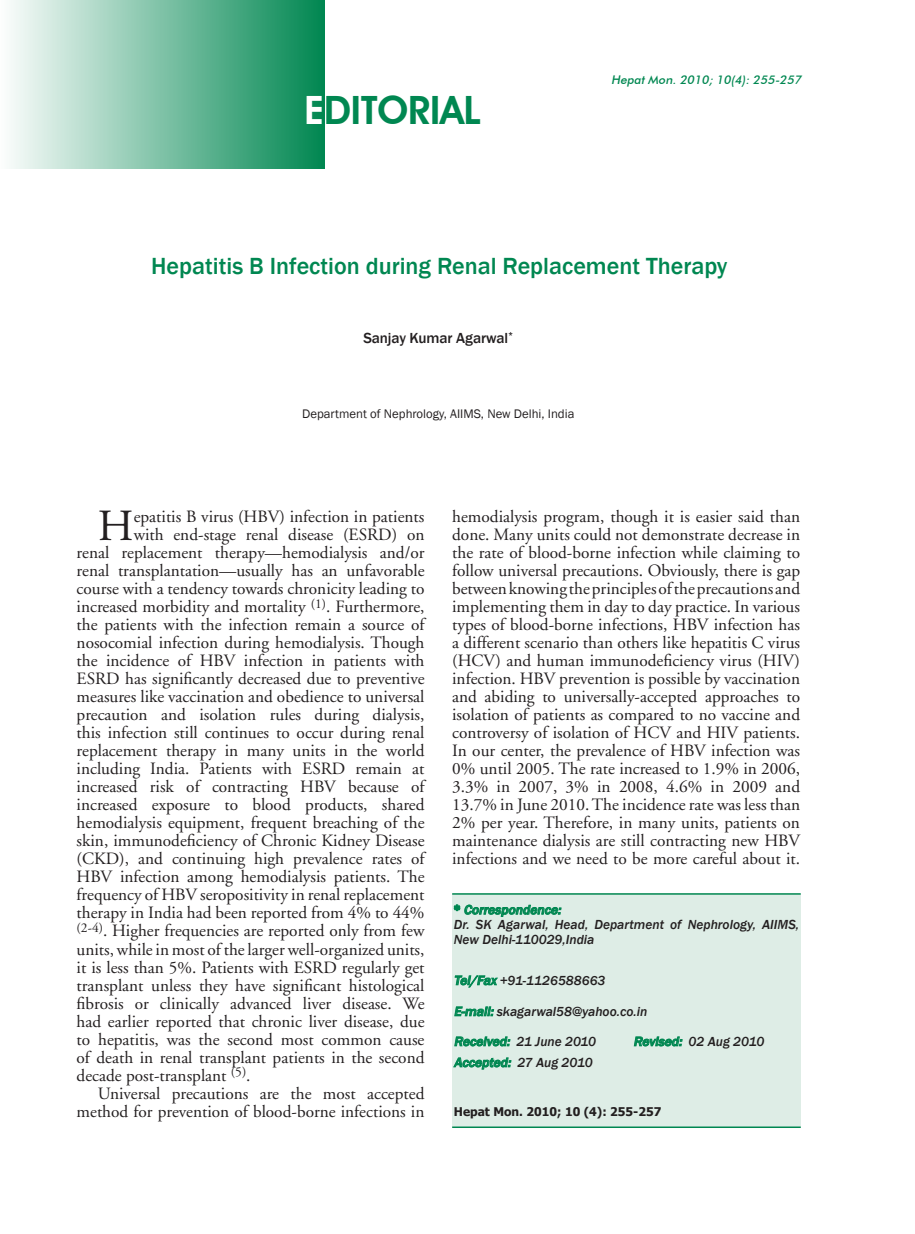
<style>
.page{position:relative;width:915px;height:1234px;background:#fff}
.page>*{position:absolute;margin:0;border:0;box-sizing:border-box;transform-origin:0 0}
.t1{font:44.4px "Adobe Garamond";color:#231f20}
.t2{font:600 39px "Avant Garde IT Cby BT";color:#008751}
.t3{font:500 24px "Franklin Gothic";color:#008751}
.t4{font:17.25px/18px "Adobe Garamond";color:#231f20;text-align:right}
.t5{font:500 15px "Franklin Gothic";letter-spacing:-.005em;color:#231f20}
.t6{font:italic 500 13.5px/15px "Franklin Gothic";color:#231f20}
.t7{font:italic 500 13.5px "Franklin Gothic";color:#008751}
.t8{font:12.75px "Franklin Gothic";color:#231f20}
.t9{font:italic 500 12px "Futura BT";color:#008751}
.t10{font:700 12px "Tahoma";color:#231f20}
.s1{color:#fff}
.s2{font-family:"Gill Sans";font-weight:700;font-style:normal}
.s3{color:#008751}
.s4{color:#231f20}
</style>
<div class="page">
<div style="left:0;top:0;width:324px;height:169px;background:linear-gradient(to right,#fdfdfd,#018751)"></div>
<div style="left:452px;top:893px;width:348px;height:233px;background:#deede6"></div>
<hr style="left:452px;top:893px;width:348px;height:1px;background:#008751">
<hr style="left:452px;top:1126px;width:348px;height:1px;background:#008751">
<svg style="left:453px;top:904px;width:108px;height:12px"></svg>
<svg style="left:454px;top:975px;width:44px;height:12px"></svg>
<svg style="left:454px;top:1006px;width:39px;height:11px"></svg>
<svg style="left:454px;top:1036px;width:56px;height:11px"></svg>
<svg style="left:633px;top:1036px;width:49px;height:11px"></svg>
<svg style="left:453px;top:1057px;width:58px;height:12px"></svg>
<p class="t2" style="left:304px;top:87px;width:178px"><span class="s1">E</span>DITORIAL</p>
<p class="t9" style="left:611px;top:73px;width:194px">Hepat Mon. 2010; 10(4): 255-257</p>
<p class="t3" style="left:151px;top:251px;width:577px">Hepatitis B Infection during Renal Replacement Therapy</p>
<p class="t5" style="left:363px;top:329px;width:151px">Sanjay Kumar Agarwal<sup>*</sup></p>
<p class="t8" style="left:302px;top:405px;width:274px">Department of Nephrology, AIIMS, New Delhi, India</p>
<p class="t1" style="left:98px;top:502px;width:37px">H</p>
<p class="t4" style="left:134px;top:508px;width:292px">epatitis B virus (HBV) infection in patients</p>
<p class="t4" style="left:134px;top:526px;width:292px">with end-stage renal disease (ESRD) on</p>
<p class="t4" style="left:77px;top:544px;width:349px">renal replacement therapy—hemodialysis and/or</p>
<p class="t4" style="left:77px;top:562px;width:349px">renal transplantation—usually has an unfavorable</p>
<p class="t4" style="left:77px;top:580px;width:349px">course with a tendency towards chronicity leading to</p>
<p class="t4" style="left:77px;top:598px;width:349px">increased morbidity and mortality <sup>(1)</sup>. Furthermore,</p>
<p class="t4" style="left:77px;top:616px;width:349px">the patients with the infection remain a source of</p>
<p class="t4" style="left:77px;top:634px;width:349px">nosocomial infection during hemodialysis. Though</p>
<p class="t4" style="left:77px;top:652px;width:349px">the incidence of HBV infection in patients with</p>
<p class="t4" style="left:77px;top:670px;width:349px">ESRD has significantly decreased due to preventive</p>
<p class="t4" style="left:77px;top:688px;width:349px">measures like vaccination and obedience to universal</p>
<p class="t4" style="left:77px;top:706px;width:349px">precaution and isolation rules during dialysis,</p>
<p class="t4" style="left:77px;top:724px;width:349px">this infection still continues to occur during renal</p>
<p class="t4" style="left:77px;top:742px;width:349px">replacement therapy in many units in the world</p>
<p class="t4" style="left:77px;top:760px;width:349px">including India. Patients with ESRD remain at</p>
<p class="t4" style="left:77px;top:778px;width:349px">increased risk of contracting HBV because of</p>
<p class="t4" style="left:77px;top:796px;width:349px">increased exposure to blood products, shared</p>
<p class="t4" style="left:77px;top:814px;width:349px">hemodialysis equipment, frequent breaching of the</p>
<p class="t4" style="left:77px;top:832px;width:349px">skin, immunodeficiency of Chronic Kidney Disease</p>
<p class="t4" style="left:77px;top:850px;width:349px">(CKD), and continuing high prevalence rates of</p>
<p class="t4" style="left:77px;top:868px;width:349px">HBV infection among hemodialysis patients. The</p>
<p class="t4" style="left:77px;top:886px;width:349px">frequency of HBV seropositivity in renal replacement</p>
<p class="t4" style="left:77px;top:904px;width:349px">therapy in India had been reported from 4% to 44%</p>
<p class="t4" style="left:77px;top:922px;width:349px"><sup>(2-4)</sup>. Higher frequencies are reported only from few</p>
<p class="t4" style="left:77px;top:940px;width:349px">units, while in most of the larger well-organized units,</p>
<p class="t4" style="left:77px;top:958px;width:349px">it is less than 5%. Patients with ESRD regularly get</p>
<p class="t4" style="left:77px;top:976px;width:349px">transplant unless they have significant histological</p>
<p class="t4" style="left:77px;top:994px;width:349px">fibrosis or clinically advanced liver disease. We</p>
<p class="t4" style="left:77px;top:1012px;width:349px">had earlier reported that chronic liver disease, due</p>
<p class="t4" style="left:77px;top:1030px;width:349px">to hepatitis, was the second most common cause</p>
<p class="t4" style="left:77px;top:1048px;width:349px">of death in renal transplant patients in the second</p>
<p class="t4" style="left:77px;top:1066px;width:175px">decade post-transplant <sup>(5)</sup>.</p>
<p class="t4" style="left:77px;top:1084px;width:349px">Universal precautions are the most accepted method for prevention of blood-borne infections in</p>
<p class="t4" style="left:452px;top:508px;width:349px;text-align:justify">hemodialysis program, though it is easier said than done. Many units could not demonstrate decrease in the rate of blood-borne infection while claiming to follow universal precautions. Obviously, there is gap between knowing the principles of the precautions and implementing them in day to day practice. In various types of blood-borne infections, HBV infection has a different scenario than others like hepatitis C virus (HCV) and human immunodeficiency virus (HIV) infection. HBV prevention is possible by vaccination and abiding to universally-accepted approaches to isolation of patients as compared to no vaccine and controversy of isolation of HCV and HIV patients.<br>In our center, the prevalence of HBV infection was 0% until 2005. The rate increased to 1.9% in 2006, 3.3% in 2007, 3% in 2008, 4.6% in 2009 and 13.7% in June 2010. The incidence rate was less than 2% per year. Therefore, in many units, patients on maintenance dialysis are still contracting new HBV infections and we need to be more careful about it.</p>
<p class="t7" style="left:453px;top:901px;width:111px"><span class="s2">*</span> Correspondence:</p>
<p class="t6" style="left:453px;top:917px;width:346px">Dr. SK Agarwal, Head, Department of Nephrology, AIIMS,<br>New Delhi-110029,India</p>
<p class="t6" style="left:453px;top:972px;width:153px"><span class="s3">Tel/Fax</span> +91-1126588663</p>
<p class="t6" style="left:453px;top:1003px;width:195px"><span class="s3">E-mail:</span>skagarwal58@yahoo.co.in</p>
<p class="t6" style="left:453px;top:1033px;width:144px"><span class="s3">Received:</span> 21 June 2010</p>
<p class="t6" style="left:633px;top:1033px;width:132px"><span class="s3">Revised:</span> 02 A ug 2 01 0</p>
<p class="t7" style="left:453px;top:1053px;width:140px">Accepted: <span class="s4">2 7 A ug 2 01 0</span></p>
<p class="t10" style="left:453px;top:1103px;width:209px">Hepat Mon. 2010; 10 (4): 255-257</p>
</div>
